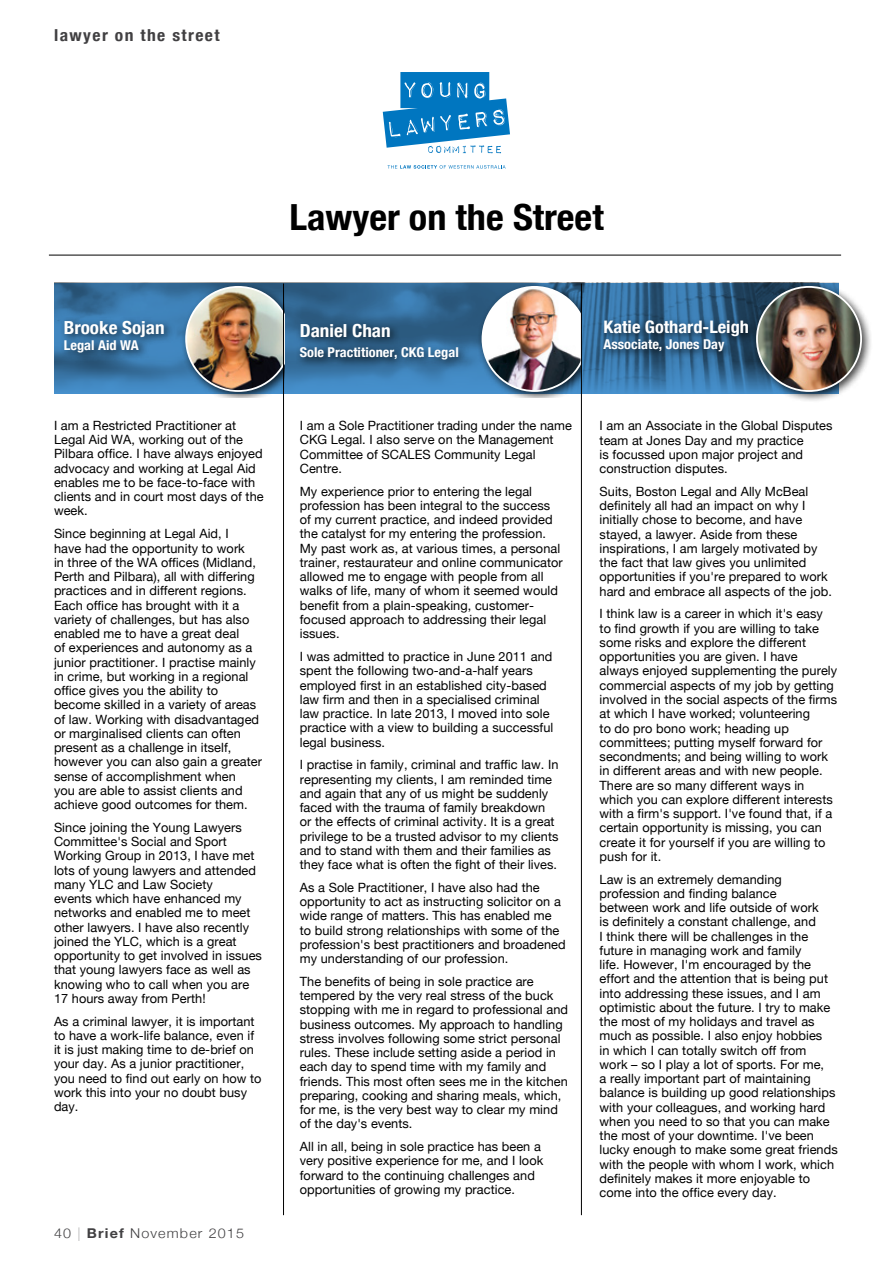
<style>
.page{position:relative;width:893px;height:1263px;background:#fff}
.page>*{position:absolute;margin:0;border:0;box-sizing:border-box;transform-origin:0 0}
.t1{font:700 condensed 36px "Helvetica Neue";color:#000;scale:1.06 1}
.t2{font:700 condensed 18px "Helvetica Neue";color:#fff;scale:1.06 1}
.t3{font:700 condensed 17.25px "Helvetica Neue";color:#fff;scale:1.06 1}
.t4{font:700 condensed 16.5px "Helvetica Neue";letter-spacing:.08em;color:#414042;scale:1.06 1}
.t5{font:700 condensed 13.5px "Helvetica Neue";color:#fff;scale:1.06 1}
.t6{font:300 13.5px "Helvetica Neue";letter-spacing:.08em;color:#414042;scale:1.06 1}
.t7{font:12.75px/14.2px "Helvetica Neue";letter-spacing:.005em;color:#000}
.s1{font-weight:200}
.s2{font-weight:700}
</style>
<div class="page">
<svg style="left:383px;top:72px;width:127px;height:81px"></svg>
<svg style="left:387px;top:165px;width:119px;height:4px"></svg>
<hr style="left:49px;top:255px;width:792px;height:1px;background:#000">
<svg style="left:54px;top:283px;width:697px;height:111px;background:#3874a4"></svg>
<div style="left:180px;top:283px;width:104px;height:115px;background:#000;opacity:.75"></div>
<img style="left:185px;top:286px;width:98px;height:106px">
<div style="left:476px;top:283px;width:104px;height:115px;background:#000;opacity:.75"></div>
<img style="left:482px;top:286px;width:98px;height:106px">
<div style="left:59px;top:316px;width:116px;height:47px;background:#000;opacity:.75"></div>
<div style="left:295px;top:319px;width:174px;height:51px;background:#000;opacity:.75"></div>
<div style="left:599px;top:316px;width:160px;height:46px;background:#000;opacity:.75"></div>
<hr style="left:283px;top:283px;width:1px;height:932px;background:#000">
<hr style="left:581px;top:283px;width:1px;height:932px;background:#000">
<div style="left:751px;top:281px;width:122px;height:122px;background:#000;opacity:.75"></div>
<img style="left:757px;top:287px;width:104px;height:104px;border-radius:52px">
<div style="left:756px;top:286px;width:106px;height:106px;border:2px solid #fff;border-radius:50%"></div>
<p class="t4" style="left:54px;top:25px;width:158px">lawyer on the street</p>
<h1 class="t1" style="left:289px;top:195px;width:298px">Lawyer on the Street</h1>
<h2 class="t2" style="left:64px;top:316px;width:97px">Brooke Sojan</h2>
<p class="t5" style="left:64px;top:337px;width:72px">Legal Aid WA</p>
<p class="t7" style="left:54px;top:418px;width:211px">I am a Restricted Practitioner at<br>Legal Aid WA, working out of the<br>Pilbara office. I have always enjoyed advocacy and working at Legal Aid enables me to be face-to-face with clients and in court most days of the week.</p>
<p class="t7" style="left:54px;top:526px;width:210px">Since beginning at Legal Aid, I<br>have had the opportunity to work<br>in three of the WA offices (Midland, Perth and Pilbara), all with differing practices and in different regions.<br>Each office has brought with it a variety of challenges, but has also enabled me to have a great deal<br>of experiences and autonomy as a junior practitioner. I practise mainly in crime, but working in a regional office gives you the ability to become skilled in a variety of areas of law. Working with disadvantaged or marginalised clients can often present as a challenge in itself, however you can also gain a greater sense of accomplishment when<br>you are able to assist clients and achieve good outcomes for them.</p>
<p class="t7" style="left:54px;top:820px;width:209px">Since joining the Young Lawyers<br>Committee's Social and Sport<br>Working Group in 2013, I have met lots of young lawyers and attended many YLC and Law Society<br>events which have enhanced my networks and enabled me to meet other lawyers. I have also recently joined the YLC, which is a great opportunity to get involved in issues that young lawyers face as well as knowing who to call when you are<br>17 hours away from Perth!</p>
<p class="t7" style="left:54px;top:1014px;width:209px">As a criminal lawyer, it is important to have a work-life balance, even if it is just making time to de-brief on your day. As a junior practitioner, you need to find out early on how to work this into your no doubt busy day.</p>
<p class="t6" style="left:54px;top:1224px;width:181px">40 <span class="s1">|</span> <span class="s2">Brief</span> November 2015</p>
<h2 class="t2" style="left:300px;top:319px;width:87px">Daniel Chan</h2>
<p class="t5" style="left:300px;top:344px;width:151px">Sole Practitioner, CKG Legal</p>
<p class="t7" style="left:300px;top:418px;width:274px">I am a Sole Practitioner trading under the name<br>CKG Legal. I also serve on the Management<br>Committee of SCALES Community Legal<br>Centre.</p>
<p class="t7" style="left:300px;top:484px;width:265px">My experience prior to entering the legal profession has been integral to the success of my current practice, and indeed provided the catalyst for my entering the profession.<br>My past work as, at various times, a personal trainer, restaurateur and online communicator allowed me to engage with people from all walks of life, many of whom it seemed would benefit from a plain-speaking, customer&shy;focused approach to addressing their legal issues.</p>
<p class="t7" style="left:300px;top:649px;width:255px">I was admitted to practice in June 2011 and spent the following two-and-a-half years employed first in an established city-based law firm and then in a specialised criminal law practice. In late 2013, I moved into sole practice with a view to building a successful legal business.</p>
<p class="t7" style="left:300px;top:757px;width:260px">I practise in family, criminal and traffic law. In representing my clients, I am reminded time and again that any of us might be suddenly faced with the trauma of family breakdown or the effects of criminal activity. It is a great privilege to be a trusted advisor to my clients and to stand with them and their families as they face what is often the fight of their lives.</p>
<p class="t7" style="left:300px;top:880px;width:267px">As a Sole Practitioner, I have also had the opportunity to act as instructing solicitor on a wide range of matters. This has enabled me to build strong relationships with some of the profession's best practitioners and broadened my understanding of our profession.</p>
<p class="t7" style="left:300px;top:974px;width:270px">The benefits of being in sole practice are tempered by the very real stress of the buck stopping with me in regard to professional and business outcomes. My approach to handling stress involves following some strict personal rules. These include setting aside a period in each day to spend time with my family and friends. This most often sees me in the kitchen preparing, cooking and sharing meals, which, for me, is the very best way to clear my mind of the day's events.</p>
<p class="t7" style="left:300px;top:1139px;width:245px">All in all, being in sole practice has been a very positive experience for me, and I look forward to the continuing challenges and opportunities of growing my practice.</p>
<h3 class="t3" style="left:603px;top:316px;width:139px">Katie Gothard-Leigh</h3>
<p class="t5" style="left:603px;top:336px;width:116px">Associate, Jones Day</p>
<p class="t7" style="left:600px;top:418px;width:234px">I am an Associate in the Global Disputes team at Jones Day and my practice<br>is focussed upon major project and construction disputes.</p>
<p class="t7" style="left:600px;top:484px;width:234px">Suits, Boston Legal and Ally McBeal definitely all had an impact on why I initially chose to become, and have stayed, a lawyer. Aside from these inspirations, I am largely motivated by the fact that law gives you unlimited opportunities if you're prepared to work hard and embrace all aspects of the job.</p>
<p class="t7" style="left:600px;top:607px;width:239px">I think law is a career in which it's easy to find growth if you are willing to take some risks and explore the different opportunities you are given. I have always enjoyed supplementing the purely commercial aspects of my job by getting involved in the social aspects of the firms at which I have worked; volunteering<br>to do pro bono work; heading up committees; putting myself forward for secondments; and being willing to work in different areas and with new people.<br>There are so many different ways in which you can explore different interests with a firm's support. I've found that, if a certain opportunity is missing, you can create it for yourself if you are willing to push for it.</p>
<p class="t7" style="left:600px;top:872px;width:240px">Law is an extremely demanding profession and finding balance<br>between work and life outside of work<br>is definitely a constant challenge, and<br>I think there will be challenges in the future in managing work and family<br>life. However, I'm encouraged by the effort and the attention that is being put into addressing these issues, and I am optimistic about the future. I try to make the most of my holidays and travel as much as possible. I also enjoy hobbies<br>in which I can totally switch off from<br>work – so I play a lot of sports. For me,<br>a really important part of maintaining balance is building up good relationships with your colleagues, and working hard when you need to so that you can make the most of your downtime. I've been lucky enough to make some great friends with the people with whom I work, which definitely makes it more enjoyable to come into the office every day.</p>
</div>
